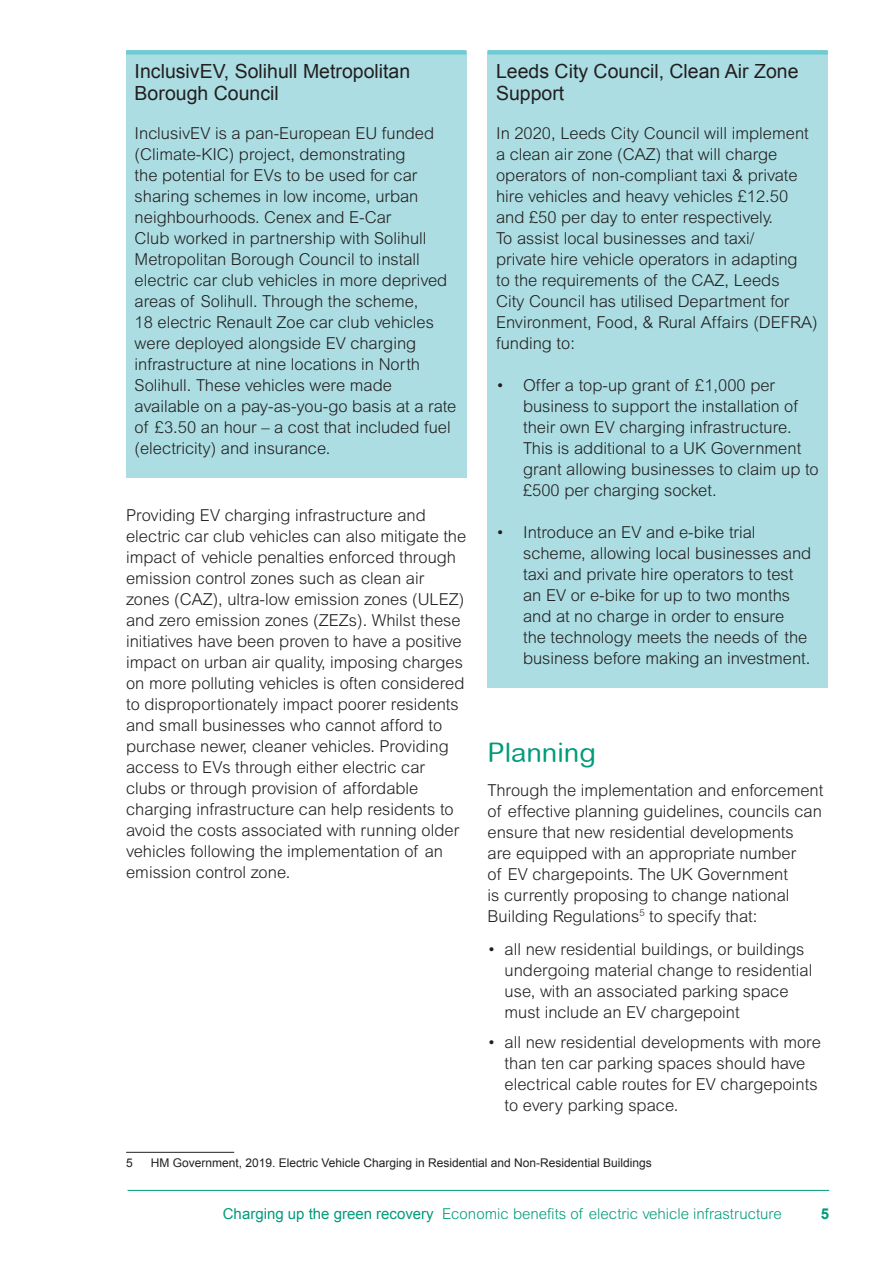
<style>
.page{position:relative;width:893px;height:1263px;background:#fff}
.page>*{position:absolute;margin:0;border:0;box-sizing:border-box;transform-origin:0 0}
.A4_Subhead{font:27px "Arial Rounded MT";color:#009b7a}
.shaded_para_title{font:19.5px/22.5px "Arial";color:#231f20}
.A4_Body{font:300 16.5px/21px "Arial MT Std";color:#231f20}
.shaded_para{font:300 16.5px/21px "Arial MT Std";color:#231f20}
.t1{font:300 15px "Arial MT Std";color:#009b7a}
.t2{font:700 15px "Arial";color:#009b7a}
.A4_Footnotes{font:12px "Arial";color:#231f20}
.s1{font-family:"Arial";font-weight:400}
</style>
<div class="page">
<hr style="left:128px;top:1190px;width:701px;height:1px;background:#009b7a">
<div style="left:126px;top:51px;width:340px;height:79px;background:#abdde2"></div>
<div style="left:126px;top:50px;width:340px;height:5px;background:#6fcbd2"></div>
<div style="left:126px;top:118px;width:340px;height:359px;background:#abdde2"></div>
<hr style="left:126px;top:1152px;width:108px;height:1px;background:#231f20">
<div style="left:488px;top:51px;width:340px;height:79px;background:#abdde2"></div>
<div style="left:488px;top:50px;width:340px;height:5px;background:#6fcbd2"></div>
<div style="left:488px;top:118px;width:340px;height:254px;background:#abdde2"></div>
<div style="left:488px;top:370px;width:340px;height:149px;background:#abdde2"></div>
<div style="left:488px;top:518px;width:340px;height:170px;background:#abdde2"></div>
<p class="shaded_para_title" style="left:135px;top:60px;width:277px">InclusivEV, Solihull Metropolitan<br>Borough Council</p>
<p class="shaded_para" style="left:135px;top:122px;width:323px">InclusivEV is a pan-European EU funded (Climate-KIC) project, demonstrating<br>the potential for EVs to be used for car sharing schemes in low income, urban neighbourhoods. Cenex and E-Car<br>Club worked in partnership with Solihull Metropolitan Borough Council to install electric car club vehicles in more deprived areas of Solihull. Through the scheme,<br>18 electric Renault Zoe car club vehicles were deployed alongside EV charging infrastructure at nine locations in North Solihull. These vehicles were made available on a pay-as-you-go basis at a rate of £3.50 an hour – a cost that included fuel (electricity) and insurance.</p>
<p class="A4_Body" style="left:126px;top:505px;width:342px">Providing EV charging infrastructure and electric car club vehicles can also mitigate the impact of vehicle penalties enforced through emission control zones such as clean air zones (CAZ), ultra-low emission zones (ULEZ) and zero emission zones (ZEZs). Whilst these initiatives have been proven to have a positive impact on urban air quality, imposing charges on more polluting vehicles is often considered to disproportionately impact poorer residents and small businesses who cannot afford to purchase newer, cleaner vehicles. Providing access to EVs through either electric car clubs or through provision of affordable charging infrastructure can help residents to avoid the costs associated with running older vehicles following the implementation of an emission control zone.</p>
<p class="shaded_para_title" style="left:496px;top:60px;width:304px">Leeds City Council, Clean Air Zone<br>Support</p>
<p class="shaded_para" style="left:496px;top:122px;width:323px">In 2020, Leeds City Council will implement a clean air zone (CAZ) that will charge operators of non-compliant taxi &amp; private hire vehicles and heavy vehicles £12.50 and £50 per day to enter respectively.<br>To assist local businesses and taxi/<br>private hire vehicle operators in adapting<br>to the requirements of the CAZ, Leeds<br>City Council has utilised Department for Environment, Food, &amp; Rural Affairs (DEFRA) funding to:</p>
<p class="A4_Body" style="left:523px;top:374px;width:297px;text-indent:-27px">• Offer a top-up grant of £1,000 per business to support the installation of their own EV charging infrastructure.<br>This is additional to a UK Government grant allowing businesses to claim up to £500 per charging socket.</p>
<p class="A4_Body" style="left:523px;top:522px;width:290px;text-indent:-27px">• Introduce an EV and e-bike trial scheme, allowing local businesses and taxi and private hire operators to test an EV or e-bike for up to two months and at no charge in order to ensure<br>the technology meets the needs of the business before making an investment.</p>
<p class="A4_Subhead" style="left:488px;top:737px;width:110px">Planning</p>
<p class="A4_Body" style="left:488px;top:779px;width:337px">Through the implementation and enforcement of effective planning guidelines, councils can ensure that new residential developments<br>are equipped with an appropriate number<br>of EV chargepoints. The UK Government<br>is currently proposing to change national Building Regulations<sup>5</sup> to specify that:</p>
<p class="A4_Body" style="left:505px;top:939px;width:309px;text-indent:-17px">• all new residential buildings, or buildings undergoing material change to residential use, with an associated parking space must include an EV chargepoint</p>
<p class="A4_Body" style="left:505px;top:1031px;width:318px;text-indent:-17px">• all new residential developments with more than ten car parking spaces should have electrical cable routes for EV chargepoints to every parking space.</p>
<p class="A4_Footnotes" style="left:126px;top:1155px;width:8px">5</p>
<p class="A4_Footnotes" style="left:151px;top:1155px;width:502px">HM Government, 2019. Electric Vehicle Charging in Residential and Non-Residential Buildings</p>
<p class="t1" style="left:223px;top:1205px;width:561px"><span class="s1">Charging up the green recovery</span> Economic benefits of electric vehicle infrastructure</p>
<p class="t2" style="left:821px;top:1203px;width:10px">5</p>
</div>
